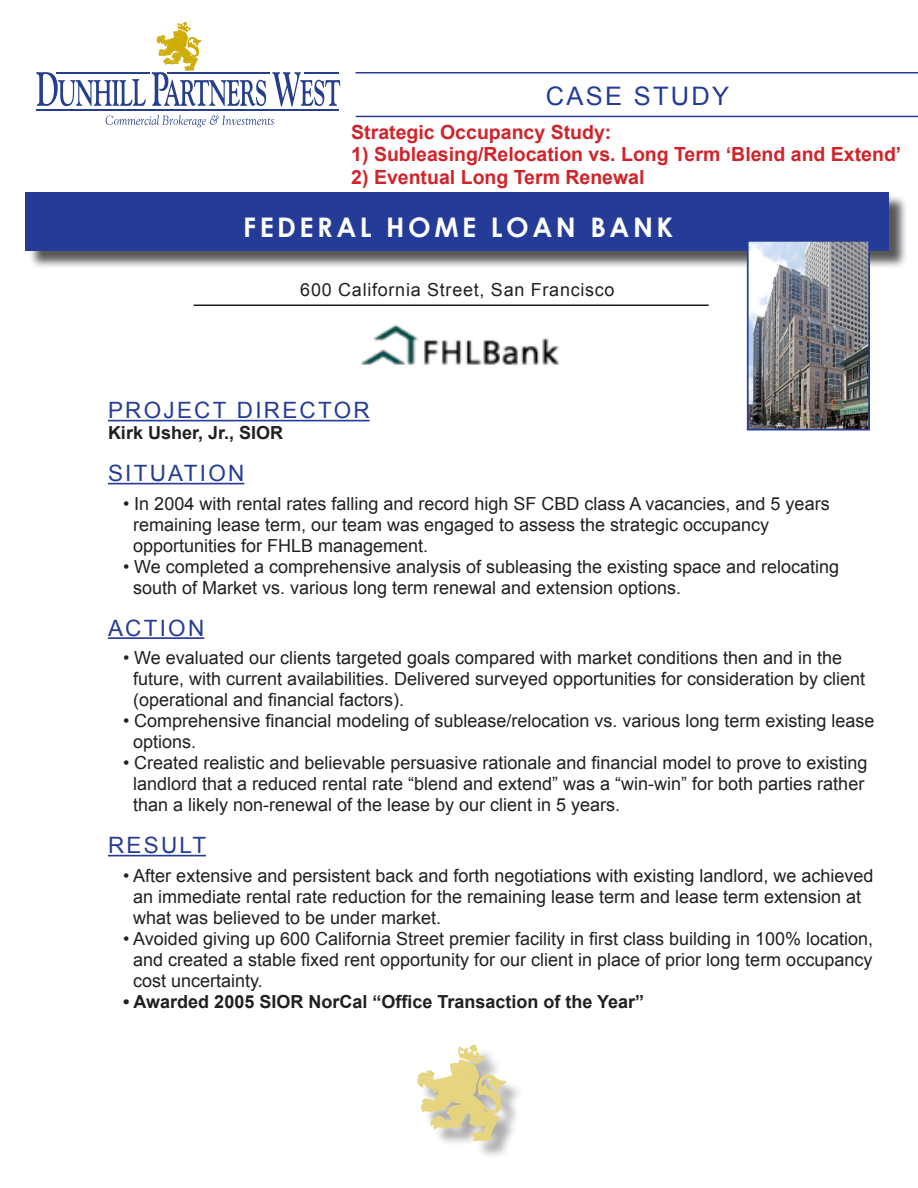
<style>
.page{position:relative;width:918px;height:1188px;background:#fff}
.page>*{position:absolute;margin:0;border:0;box-sizing:border-box;transform-origin:0 0}
.t1{font:700 27px "Century Gothic";letter-spacing:.13em;color:#fff}
.t2{font:25.5px "Arial";letter-spacing:.09em;color:#243c97}
.t3{font:22.5px "Arial";letter-spacing:.1em;color:#243c97}
.t4{font:700 19.5px "Arial";color:#d1232a}
.t5{font:18px "Arial";color:#231f20}
.t6{font:700 18px "Arial";color:#231f20}
.t7{font:18px "Arial";letter-spacing:.04em;color:#231f20}
</style>
<div class="page">
<hr style="left:356px;top:72px;width:562px;height:2px;background:#253b97">
<hr style="left:356px;top:116px;width:562px;height:1px;background:#253b97">
<svg style="left:106px;top:115px;width:168px;height:12px"></svg>
<hr style="left:36px;top:109px;width:303px;height:2px;background:#253f8e">
<svg style="left:36px;top:72px;width:110px;height:34px"></svg>
<svg style="left:152px;top:22px;width:114px;height:84px"></svg>
<svg style="left:272px;top:72px;width:68px;height:35px"></svg>
<hr style="left:56px;top:73px;width:94px;height:1px;background:#253f8e">
<hr style="left:304px;top:73px;width:35px;height:1px;background:#253f8e">
<hr style="left:168px;top:73px;width:102px;height:1px;background:#253f8e">
<hr style="left:108px;top:420px;width:262px;height:1px;background:#243c97">
<hr style="left:108px;top:483px;width:136px;height:1px;background:#243c97">
<hr style="left:108px;top:637px;width:96px;height:2px;background:#243c97">
<hr style="left:108px;top:855px;width:98px;height:1px;background:#243c97">
<div style="left:28px;top:194px;width:886px;height:82px;background:#231f20;opacity:.75"></div>
<div style="left:26px;top:192px;width:864px;height:58px;background:#243c97"></div>
<hr style="left:194px;top:304px;width:515px;height:2px;background:#231f20">
<div style="left:419px;top:1047px;width:113px;height:117px;background:#231f20;opacity:.75"></div>
<svg style="left:416px;top:1044px;width:91px;height:97px"></svg>
<img style="left:750px;top:243px;width:117px;height:184px">
<div style="left:747px;top:240px;width:123px;height:190px;border:2px solid #243c97"></div>
<img style="left:361px;top:324px;width:199px;height:41px">
<p class="t2" style="left:546px;top:80px;width:185px">CASE STUDY</p>
<p class="t4" style="left:351px;top:119px;width:262px">Strategic Occupancy Study:</p>
<p class="t4" style="left:351px;top:141px;width:552px">1) Subleasing/Relocation vs. Long Term ‘Blend and Extend’</p>
<p class="t4" style="left:351px;top:164px;width:295px">2) Eventual Long Term Renewal</p>
<p class="t1" style="left:243px;top:207px;width:35px">FEDE</p>
<p class="t1" style="left:317px;top:207px;width:114px">RAL HOME</p>
<p class="t1" style="left:491px;top:207px;width:184px">LOAN BAN K</p>
<p class="t7" style="left:300px;top:278px;width:316px">600 California Street, San Francisco</p>
<p class="t3" style="left:108px;top:396px;width:263px">PROJECT DIRECTOR</p>
<p class="t6" style="left:108px;top:421px;width:177px">Kirk Usher, Jr., SIOR</p>
<p class="t3" style="left:108px;top:459px;width:33px">Situatio</p>
<p class="t3" style="left:228px;top:459px;width:18px">n</p>
<p class="t5" style="left:123px;top:492px;width:708px">• In 2004 with rental rates falling and record high SF CBD class A vacancies, and 5 years</p>
<p class="t5" style="left:133px;top:513px;width:638px">remaining lease term, our team was engaged to assess the strategic occupancy</p>
<p class="t5" style="left:133px;top:534px;width:297px">opportunities for FHLB management.</p>
<p class="t5" style="left:123px;top:555px;width:718px">• We completed a comprehensive analysis of subleasing the existing space and relocating</p>
<p class="t5" style="left:133px;top:576px;width:550px">south of Market vs. various long term renewal and extension options.</p>
<p class="t3" style="left:108px;top:613px;width:33px">Actio</p>
<p class="t3" style="left:188px;top:613px;width:18px">n</p>
<p class="t5" style="left:123px;top:646px;width:721px">• We evaluated our clients targeted goals compared with market conditions then and in the</p>
<p class="t5" style="left:133px;top:667px;width:734px">future, with current availabilities. Delivered surveyed opportunities for consideration by client</p>
<p class="t5" style="left:133px;top:688px;width:273px">(operational and financial factors).</p>
<p class="t5" style="left:123px;top:709px;width:753px">• Comprehensive financial modeling of sublease/relocation vs. various long term existing lease</p>
<p class="t5" style="left:133px;top:730px;width:65px">options.</p>
<p class="t5" style="left:123px;top:751px;width:746px">• Created realistic and believable persuasive rationale and financial model to prove to existing</p>
<p class="t5" style="left:133px;top:772px;width:733px">landlord that a reduced rental rate “blend and extend” was a “win-win” for both parties rather</p>
<p class="t5" style="left:133px;top:793px;width:489px">than a likely non-renewal of the lease by our client in 5 years.</p>
<p class="t3" style="left:108px;top:831px;width:36px">Resu</p>
<p class="t3" style="left:180px;top:831px;width:27px">lt</p>
<p class="t5" style="left:123px;top:864px;width:752px">• After extensive and persistent back and forth negotiations with existing landlord, we achieved</p>
<p class="t5" style="left:133px;top:885px;width:730px">an immediate rental rate reduction for the remaining lease term and lease term extension at</p>
<p class="t5" style="left:133px;top:906px;width:310px">what was believed to be under market.</p>
<p class="t5" style="left:123px;top:927px;width:752px">• Avoided giving up 600 California Street premier facility in first class building in 100% location,</p>
<p class="t5" style="left:133px;top:948px;width:741px">and created a stable fixed rent opportunity for our client in place of prior long term occupancy</p>
<p class="t5" style="left:133px;top:969px;width:131px">cost uncertainty.</p>
<p class="t6" style="left:123px;top:989px;width:523px">• Awarded 2005 SIOR NorCal “Office Transaction of the Year”</p>
</div>
